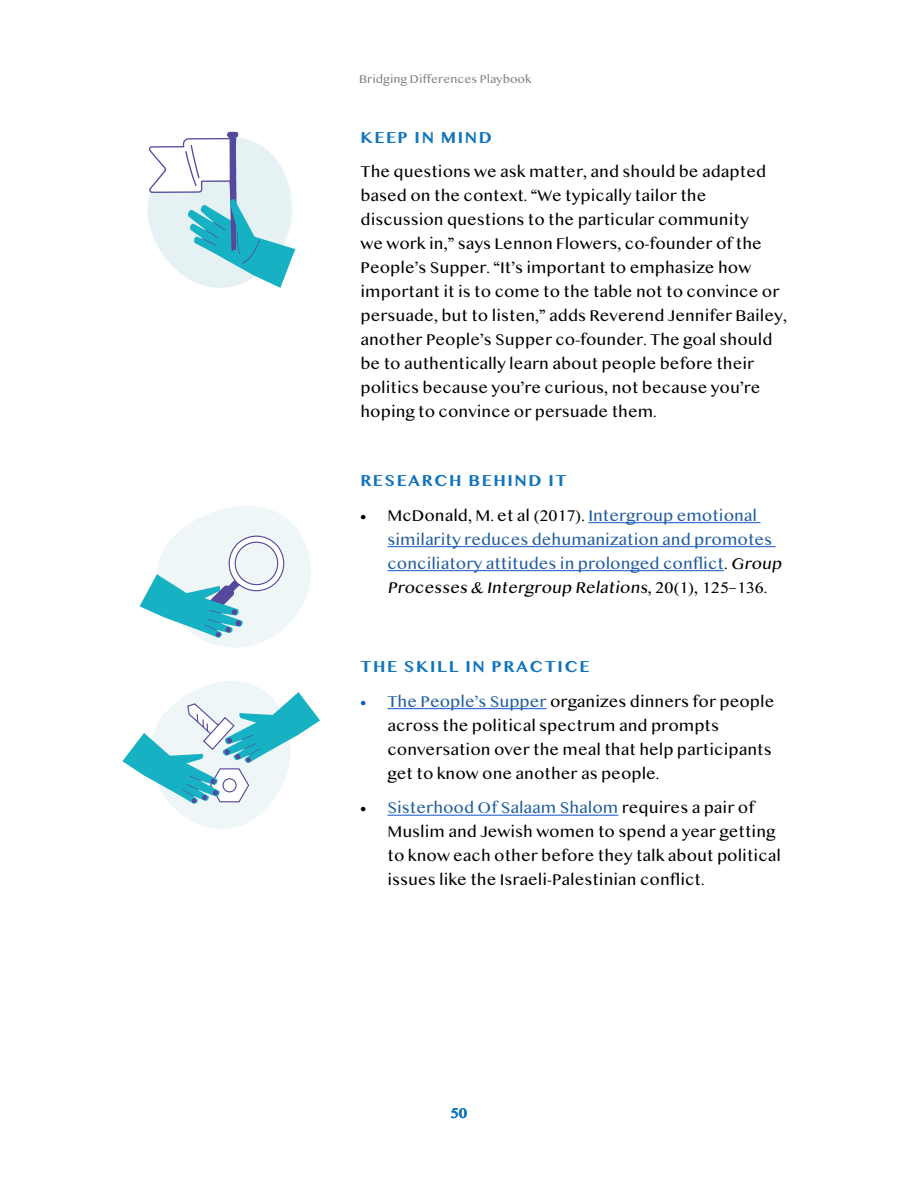
<style>
.page{position:relative;width:918px;height:1188px;background:#fff}
.page>*{position:absolute;margin:0;border:0;box-sizing:border-box;transform-origin:0 0}
.t1{font:16.5px/24px "Myanmar MN";color:#000}
.t2{font:16.5px/24px "Myanmar MN";color:#215e9e}
.t3{font:700 16.5px "Myanmar MN";letter-spacing:.1em;color:#1275bc}
.t4{font:700 15px "Myanmar MN";color:#1275bc}
.t5{font:12px "Myanmar MN";color:#808285}
.s1{color:#000}
.s2{color:#15c}
.s3{color:#215e9e}
</style>
<div class="page">
<svg style="left:122px;top:681px;width:198px;height:148px"></svg>
<div style="left:222px;top:778px;width:15px;height:14px;border:1px solid #55489d;border-radius:50%"></div>
<svg style="left:140px;top:506px;width:171px;height:142px"></svg>
<hr style="left:588px;top:522px;width:173px;height:1px;background:#15c">
<hr style="left:388px;top:546px;width:388px;height:1px;background:#15c">
<hr style="left:388px;top:570px;width:336px;height:1px;background:#15c">
<hr style="left:388px;top:708px;width:159px;height:1px;background:#15c">
<hr style="left:388px;top:815px;width:230px;height:1px;background:#15c">
<svg style="left:148px;top:131px;width:147px;height:157px"></svg>
<p class="t5" style="left:359px;top:71px;width:174px">Bridging Differences Playbook</p>
<h5 class="t3" style="left:361px;top:127px;width:133px">KEEP IN MIND</h5>
<p class="t1" style="left:361px;top:159px;width:428px">The questions we ask matter, and should be adapted based on the context. “We typically tailor the discussion questions to the particular community<br>we work in,” says Lennon Flowers, co-founder of the People’s Supper. “It’s important to emphasize how important it is to come to the table not to convince or persuade, but to listen,” adds Reverend Jennifer Bailey, another People’s Supper co-founder. The goal should be to authentically learn about people before their politics because you’re curious, not because you’re hoping to convince or persuade them.</p>
<h5 class="t3" style="left:361px;top:471px;width:208px">RESEARCH BEHIND IT</h5>
<p class="t2" style="left:388px;top:503px;width:400px;text-indent:-27px"><span class="s1">• McDonald, M. et al (2017).</span> Intergroup emotional similarity reduces dehumanization and promotes conciliatory attitudes in prolonged conflict<span class="s1">. Group Processes &amp; Intergroup Relations, 20 ( 1 ) , 1 2 5– 1 3 6 .</span></p>
<h5 class="t3" style="left:361px;top:657px;width:230px">THE SKILL IN PRACTICE</h5>
<p class="t1" style="left:388px;top:689px;width:388px;text-indent:-27px"><span class="s2">•</span> <span class="s3">The People’s Supper</span> organizes dinners for people across the political spectrum and prompts conversation over the meal that help participants get to know one another as people.</p>
<p class="t1" style="left:388px;top:795px;width:395px;text-indent:-27px">• <span class="s3">Sisterhood Of Salaam Shalom</span> requires a pair of Muslim and Jewish women to spend a year getting to know each other before they talk about political issues like the Israeli-Palestinian conflict.</p>
<p class="t4" style="left:451px;top:1104px;width:18px">50</p>
</div>
